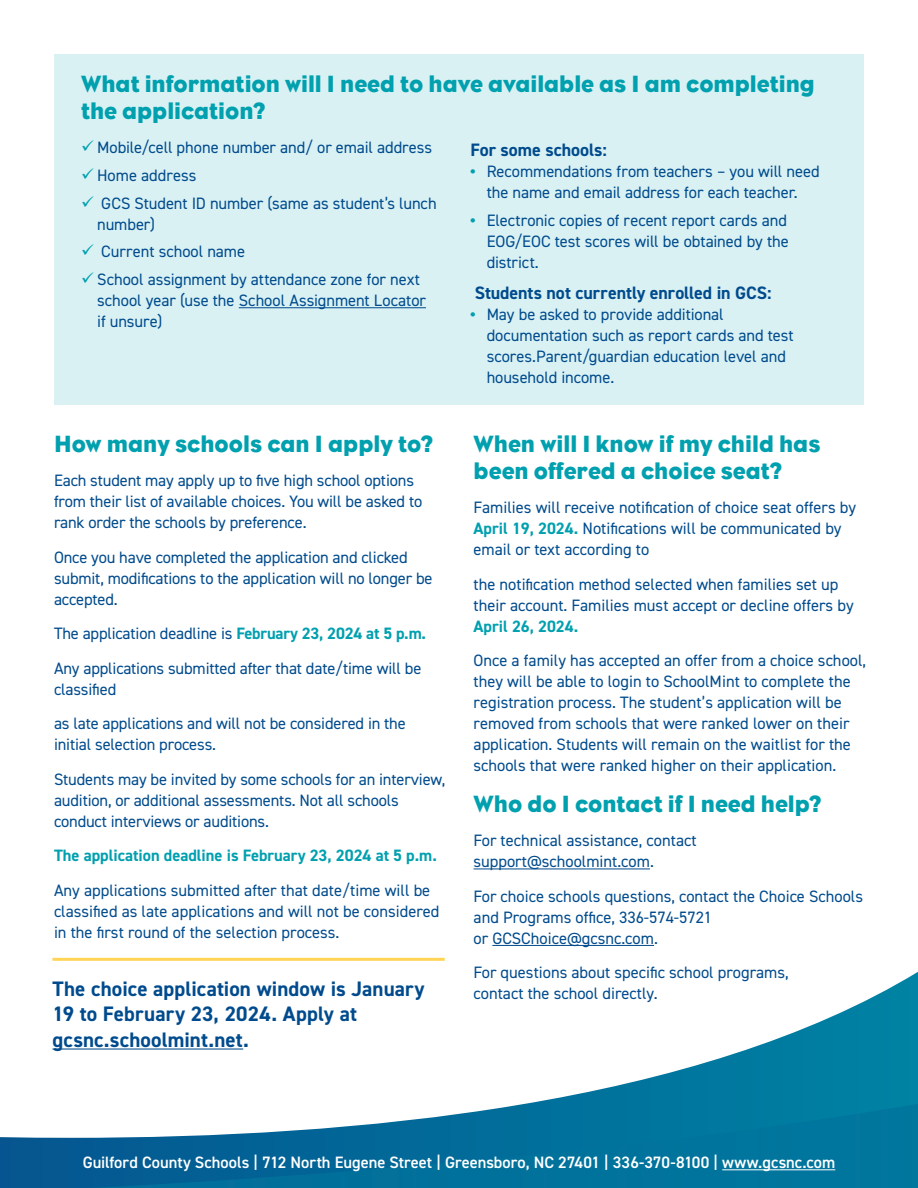
<style>
.page{position:relative;width:918px;height:1188px;background:#fff}
.page>*{position:absolute;margin:0;border:0;box-sizing:border-box;transform-origin:0 0}
.Main_Paragraph{font:24px/27px "Eagle";color:#00a0af}
.Subheader_1{font:24px/27px "Eagle";color:#00a0af}
.Reverse_paragraph{font:700 21px/25.5px "DIN2014";letter-spacing:.005em;color:#004b8d}
.Main_Paragraph-2{font:700 18px "DIN2014";color:#004b8d}
.Main_Paragraph-3{font:16.5px/21px "DIN2014";color:#004b8d}
.Main_Paragraph-4{font:600 16.5px "DIN2014";color:#fff}
.Main_Paragraph-5{font:700 16.5px "DIN2014";color:#00a0af}
.s1{color:#00a0af}
.s2{font-weight:800;color:#00a0af}
.s3{font-weight:700;color:#00a0af}
</style>
<div class="page">
<div style="left:54px;top:54px;width:810px;height:351px;background:#d9f1f3"></div>
<svg style="left:0;top:972px;width:918px;height:216px"></svg>
<img style="left:89px;top:1104px;width:829px;height:84px">
<hr style="left:722px;top:1169px;width:113px;height:1px;background:#fff">
<hr style="left:239px;top:307px;width:187px;height:1px;background:#004b8d">
<hr style="left:474px;top:869px;width:176px;height:1px;background:#004b8d">
<hr style="left:492px;top:945px;width:162px;height:1px;background:#004b8d">
<hr style="left:52px;top:958px;width:393px;height:3px;background:#ffd457">
<hr style="left:52px;top:1048px;width:191px;height:2px;background:#004b8d">
<p class="Main_Paragraph" style="left:81px;top:70px;width:735px">What information will I need to have available as I am completing the application?</p>
<p class="Main_Paragraph-3" style="left:81px;top:137px;width:353px"><span class="s1">✓</span> Mobile/cell phone number and/ or email address</p>
<p class="Main_Paragraph-3" style="left:81px;top:164px;width:117px"><span class="s1">✓</span> Home address</p>
<p class="Main_Paragraph-3" style="left:97px;top:192px;width:341px;text-indent:-16px"><span class="s1">✓</span> GCS Student ID number (same as student’s lunch number)</p>
<p class="Main_Paragraph-3" style="left:81px;top:241px;width:166px"><span class="s1">✓</span> Current school name</p>
<p class="Main_Paragraph-3" style="left:97px;top:269px;width:330px;text-indent:-16px"><span class="s1">✓</span> School assignment by attendance zone for next school year (use the School Assignment Locator if unsure)</p>
<p class="Main_Paragraph-2" style="left:470px;top:138px;width:138px">For some schools:</p>
<p class="Main_Paragraph-3" style="left:470px;top:161px;width:351px;text-align:center"><span class="s2">•</span> Recommendations from teachers – you will need the name and email address for each teacher.</p>
<p class="Main_Paragraph-3" style="left:487px;top:209px;width:304px;text-align:justify;text-indent:-16px"><span class="s2">•</span> Electronic copies of recent report cards and EOG/EOC test scores will be obtained by the district.</p>
<p class="Main_Paragraph-2" style="left:475px;top:280px;width:298px">Students not currently enrolled in GCS:</p>
<p class="Main_Paragraph-3" style="left:487px;top:303px;width:309px;text-indent:-16px"><span class="s2">•</span> May be asked to provide additional documentation such as report cards and test scores.Parent/guardian education level and household income.</p>
<p class="Subheader_1" style="left:474px;top:430px;width:348px">When will I know if my child has been offered a choice seat?</p>
<p class="Main_Paragraph-3" style="left:474px;top:497px;width:384px">Families will receive notification of choice seat offers by<br><span class="s3">April 19, 2024.</span> Notifications will be communicated by email or text according to</p>
<p class="Main_Paragraph-3" style="left:474px;top:573px;width:382px">the notification method selected when families set up their account. Families must accept or decline offers by<br><span class="s3">April 26, 2024.</span></p>
<p class="Main_Paragraph-3" style="left:474px;top:650px;width:394px">Once a family has accepted an offer from a choice school, they will be able to login to SchoolMint to complete the registration process. The student’s application will be removed from schools that were ranked lower on their application. Students will remain on the waitlist for the schools that were ranked higher on their application.</p>
<p class="Subheader_1" style="left:474px;top:790px;width:349px">Who do I contact if I need help?</p>
<p class="Main_Paragraph-3" style="left:474px;top:830px;width:225px">For technical assistance, contact support@schoolmint.com.</p>
<p class="Main_Paragraph-3" style="left:474px;top:885px;width:391px">For choice schools questions, contact the Choice Schools and Programs office, 336-574-5721<br>or GCSChoice@gcsnc.com.</p>
<p class="Main_Paragraph-3" style="left:474px;top:962px;width:317px">For questions about specific school programs,</p>
<p class="Main_Paragraph" style="left:54px;top:430px;width:380px">How many schools can I apply to?</p>
<p class="Main_Paragraph-3" style="left:54px;top:470px;width:370px">Each student may apply up to five high school options from their list of available choices. You will be asked to rank order the schools by preference.</p>
<p class="Main_Paragraph-3" style="left:54px;top:546px;width:380px">Once you have completed the application and clicked submit, modifications to the application will no longer be accepted.</p>
<p class="Main_Paragraph-3" style="left:54px;top:623px;width:374px">The application deadline is <span class="s3">February 23, 2024 at 5 p.m.</span></p>
<p class="Main_Paragraph-3" style="left:54px;top:657px;width:369px">Any applications submitted after that date/time will be classified</p>
<p class="Main_Paragraph-3" style="left:54px;top:713px;width:353px">as late applications and will not be considered in the initial selection process.</p>
<p class="Main_Paragraph-3" style="left:54px;top:768px;width:393px">Students may be invited by some schools for an interview, audition, or additional assessments. Not all schools conduct interviews or auditions.</p>
<p class="Main_Paragraph-5" style="left:54px;top:845px;width:384px">The application deadline is February 23, 2024 at 5 p.m.</p>
<p class="Main_Paragraph-3" style="left:54px;top:879px;width:387px">Any applications submitted after that date/time will be classified as late applications and will not be considered in the first round of the selection process.</p>
<p class="Reverse_paragraph" style="left:52px;top:976px;width:374px">The choice application window is January</p>
<p class="Main_Paragraph-3" style="left:474px;top:983px;width:186px">contact the school directly.</p>
<p class="Reverse_paragraph" style="left:52px;top:1001px;width:306px">19 to February 23, 2024. Apply at gcsnc.schoolmint.net.</p>
<p class="Main_Paragraph-4" style="left:83px;top:1152px;width:754px">Guilford County Schools | 712 North Eugene Street | Greensboro, NC 27401 | 336-370-8100 | www.gcsnc.com</p>
</div>
